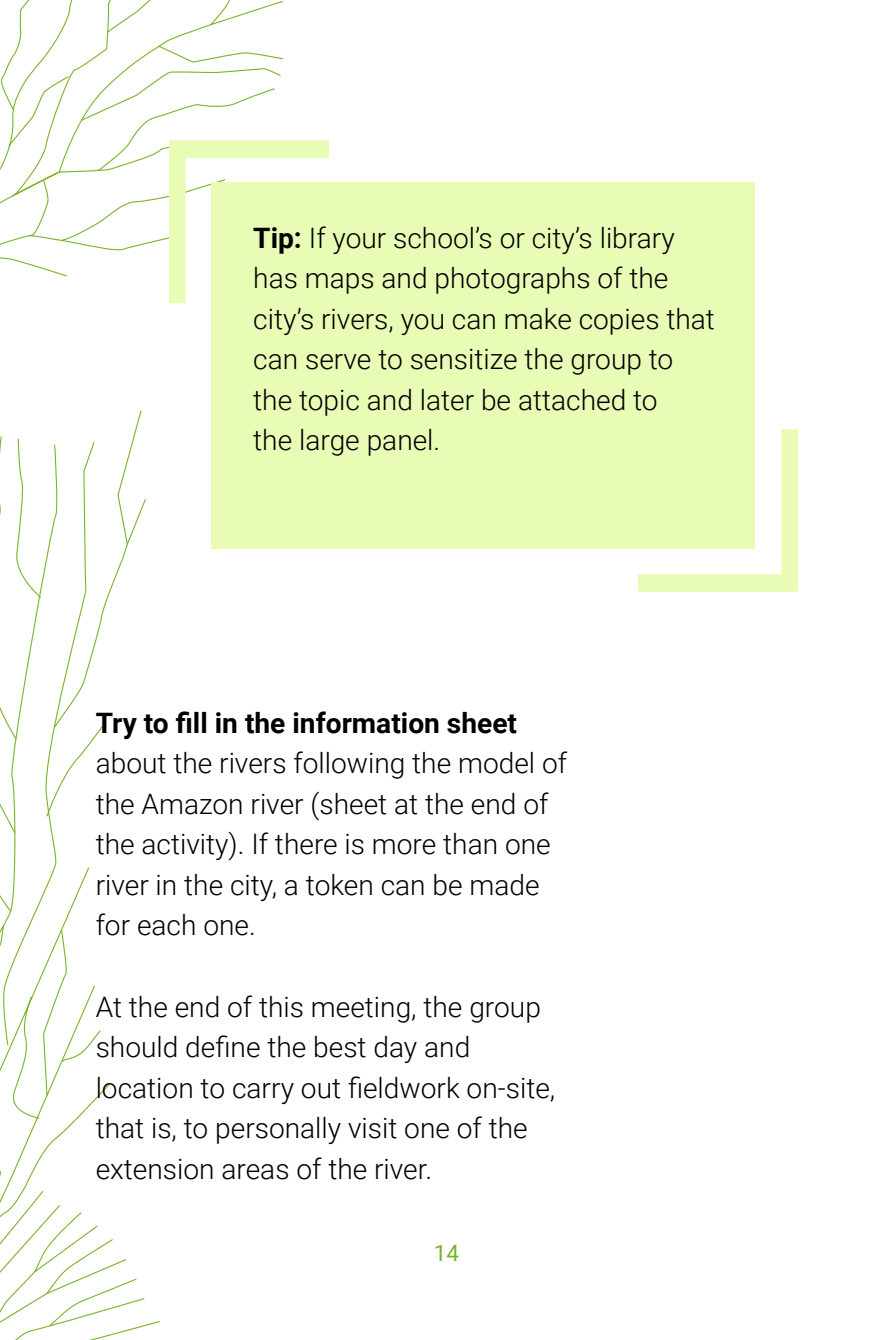
<style>
.page{position:relative;width:893px;height:1340px;background:#fff}
.page>*{position:absolute;margin:0;border:0;box-sizing:border-box;transform-origin:0 0}
.t1{font:300 28.12px/40.5px "Roboto";color:#000}
.t2{font:700 28.12px "Roboto";color:#000}
.t3{font:22.5px "Roboto";color:#78b529}
.s1{font-weight:700}
</style>
<div class="page">
<svg style="left:0;top:0;width:284px;height:1339px"></svg>
<div style="left:212px;top:182px;width:543px;height:367px;background:#e8fcb5"></div>
<svg style="left:638px;top:429px;width:160px;height:163px"></svg>
<svg style="left:169px;top:140px;width:160px;height:163px"></svg>
<p class="t1" style="left:253px;top:216px;width:463px"><span class="s1">Tip:</span> If your school’s or city’s library has maps and photographs of the city’s rivers, you can make copies that can serve to sensitize the group to the topic and later be attached to<br>the large panel.</p>
<p class="t2" style="left:96px;top:703px;width:423px">Try to fill in the information sheet</p>
<p class="t1" style="left:96px;top:742px;width:473px">about the rivers following the model of the Amazon river (sheet at the end of the activity). If there is more than one river in the city, a token can be made for each one.</p>
<p class="t1" style="left:96px;top:985px;width:461px">At the end of this meeting, the group should define the best day and location to carry out fieldwork on-site, that is, to personally visit one of the extension areas of the river.</p>
<p class="t3" style="left:434px;top:1237px;width:27px">14</p>
</div>
